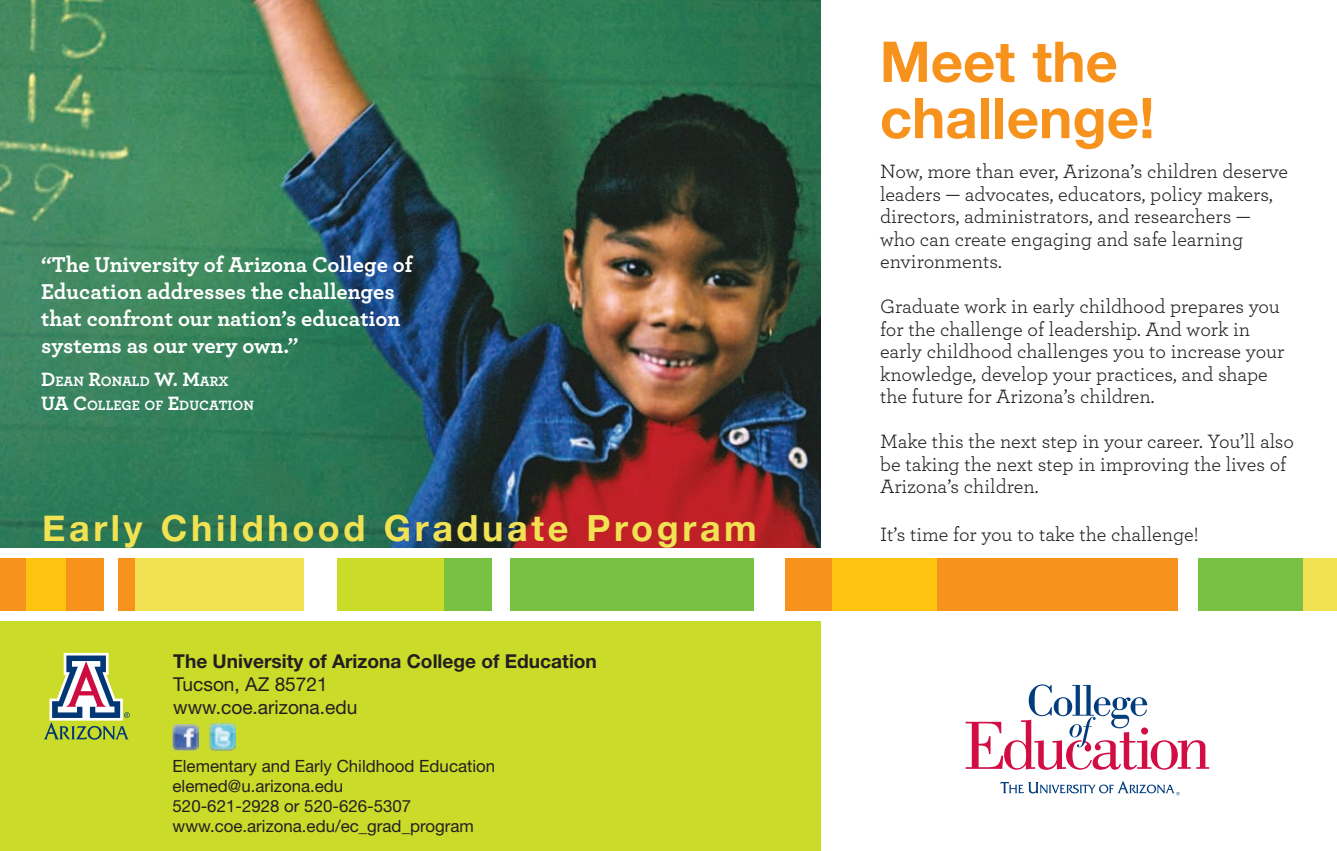
<style>
.page{position:relative;width:1337px;height:851px;background:#fff}
.page>*{position:absolute;margin:0;border:0;box-sizing:border-box;transform-origin:0 0}
.t1{font:700 56.25px/56.2px "Helvetica Neue";color:#f7931d}
.t2{font:700 36px "Helvetica Neue";letter-spacing:.1em;color:#f0e252}
.t3{font:700 22.5px/27px "Archer";color:#fff}
.t4{font:20.25px/22.5px "Archer";color:#231f20}
.t5{font:700 19.12px "Helvetica Neue LT Std";color:#231f20}
.t6{font:19.12px/22.9px "Helvetica Neue LT Std";color:#231f20}
.t7{font:16.88px/20.2px "Helvetica Neue LT Std";color:#231f20}
.t8{font:700 14.17px/24.3px "Archer";color:#fff}
.s1{font-size:20.25px}
</style>
<div class="page">
<img style="left:0;top:0;width:820px;height:547px">
<div style="left:0;top:621px;width:820px;height:229px;background:#cadb2a"></div>
<div style="left:0;top:558px;width:135px;height:52px;background:#f7931d"></div>
<div style="left:26px;top:558px;width:40px;height:52px;background:#fec210"></div>
<div style="left:104px;top:558px;width:14px;height:52px;background:#fff"></div>
<div style="left:135px;top:558px;width:168px;height:52px;background:#f0e252"></div>
<div style="left:337px;top:558px;width:107px;height:52px;background:#cadb2a"></div>
<div style="left:444px;top:558px;width:309px;height:52px;background:#79c142"></div>
<div style="left:492px;top:558px;width:18px;height:52px;background:#fff"></div>
<div style="left:785px;top:558px;width:392px;height:52px;background:#f7931d"></div>
<div style="left:832px;top:558px;width:104px;height:52px;background:#fec210"></div>
<div style="left:1198px;top:558px;width:138px;height:52px;background:#79c142"></div>
<div style="left:1303px;top:558px;width:33px;height:52px;background:#f0e252"></div>
<svg style="left:965px;top:684px;width:244px;height:85px"></svg>
<svg style="left:1000px;top:780px;width:179px;height:15px"></svg>
<svg style="left:44px;top:652px;width:86px;height:87px"></svg>
<img style="left:173px;top:724px;width:26px;height:26px">
<img style="left:209px;top:723px;width:27px;height:27px">
<p class="t3" style="left:41px;top:249px;width:373px">“The University of Arizona College of Education addresses the challenges that confront our nation’s education systems as our very own.”</p>
<p class="t8" style="left:41px;top:368px;width:214px"><span class="s1">D</span>EAN <span class="s1">R</span>ONALD <span class="s1">W. M</span>ARX<br><span class="s1">UA C</span>OLLEGE OF <span class="s1">E</span>DUCATION</p>
<h2 class="t2" style="left:42px;top:505px;width:716px">Early Childhood Graduate Program</h2>
<p class="t5" style="left:173px;top:649px;width:425px">The University of Arizona College of Education</p>
<p class="t6" style="left:173px;top:672px;width:186px">Tucson, AZ 85721 www.coe.arizona.edu</p>
<p class="t7" style="left:173px;top:755px;width:324px">Elementary and Early Childhood Education elemed@u.arizona.edu<br>520-621-2928 or 520-626-5307 www.coe.arizona.edu/ec_grad_program</p>
<h1 class="t1" style="left:879px;top:32px;width:276px">Meet the challenge!</h1>
<p class="t4" style="left:880px;top:159px;width:410px">Now, more than ever, Arizona’s children deserve leaders — advocates, educators, policy makers, directors, administrators, and researchers — who can create engaging and safe learning environments.</p>
<p class="t4" style="left:880px;top:294px;width:406px">Graduate work in early childhood prepares you for the challenge of leadership. And work in early childhood challenges you to increase your knowledge, develop your practices, and shape the future for Arizona’s children.</p>
<p class="t4" style="left:880px;top:429px;width:415px">Make this the next step in your career. You’ll also be taking the next step in improving the lives of<br>Arizona’s children.</p>
<p class="t4" style="left:880px;top:521px;width:320px">It’s time for you to take the challenge!</p>
</div>
